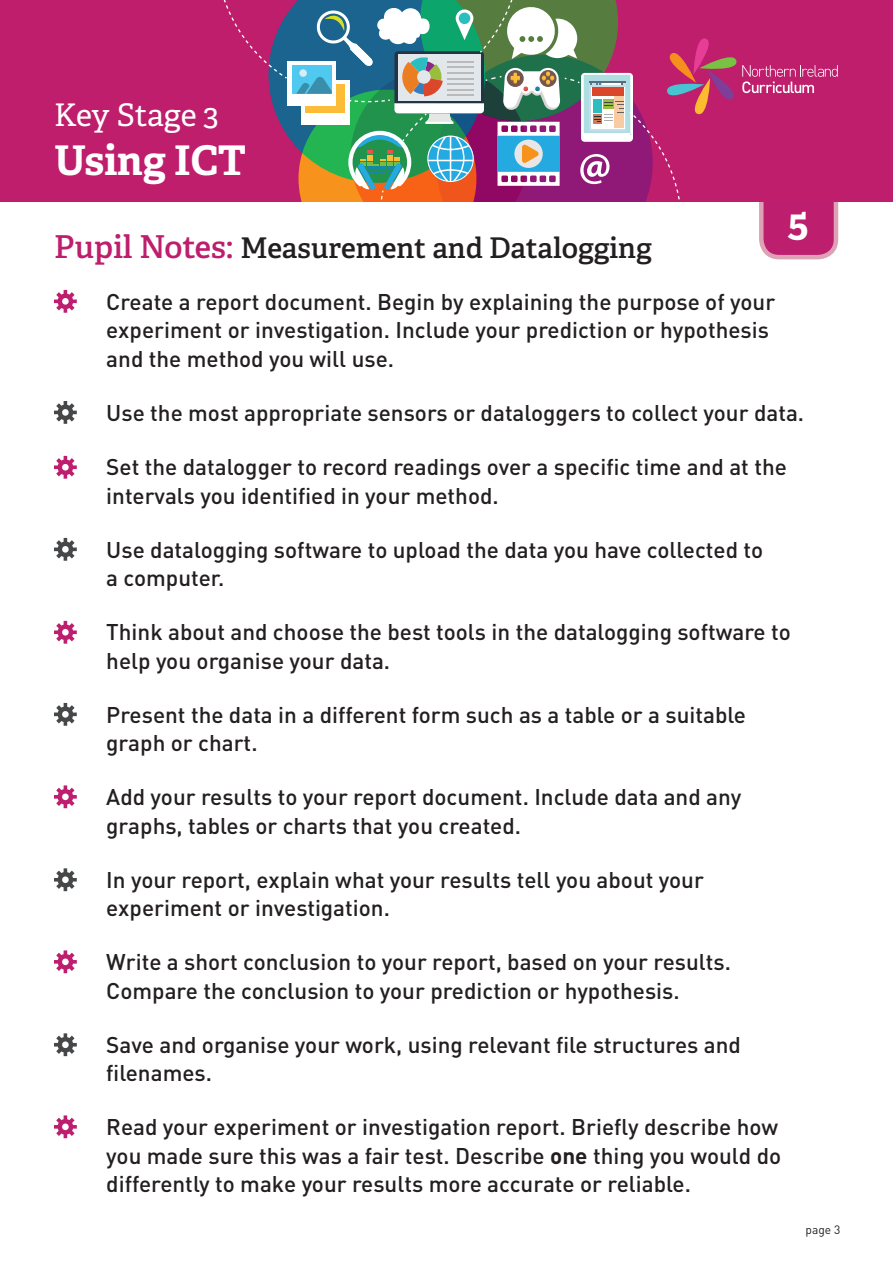
<style>
.page{position:relative;width:893px;height:1263px;background:#fff}
.page>*{position:absolute;margin:0;border:0;box-sizing:border-box;transform-origin:0 0}
.t1{font:700 40.8px "Adelle";color:#fff}
.Levels_Bullets{font:700 39px "Adelle";color:#fff}
.t2{font:31.05px "Adelle";letter-spacing:-.005em;color:#fff}
.t3{font:600 28.5px "Adelle";color:#231f20}
.Body_Text_New{font:500 22.5px/28.5px "DIN Pro";color:#231f20}
.t4{font:12px "DIN Pro";color:#231f20}
.s1{font-size:31.5px;color:#bd1e6d}
.s2{font-weight:700}
</style>
<div class="page">
<div style="left:0;top:0;width:893px;height:202px;background:#bf1e6d"></div>
<svg style="left:223px;top:0;width:616px;height:260px"></svg>
<svg style="left:54px;top:290px;width:23px;height:23px"></svg>
<svg style="left:54px;top:401px;width:23px;height:23px"></svg>
<svg style="left:54px;top:456px;width:23px;height:23px"></svg>
<svg style="left:54px;top:538px;width:23px;height:23px"></svg>
<svg style="left:54px;top:621px;width:23px;height:23px"></svg>
<svg style="left:54px;top:703px;width:23px;height:23px"></svg>
<svg style="left:54px;top:785px;width:23px;height:23px"></svg>
<svg style="left:54px;top:868px;width:23px;height:23px"></svg>
<svg style="left:54px;top:950px;width:23px;height:23px"></svg>
<svg style="left:54px;top:1033px;width:23px;height:23px"></svg>
<svg style="left:54px;top:1115px;width:23px;height:23px"></svg>
<h3 class="t2" style="left:54px;top:96px;width:166px">Key Stage 3</h3>
<h1 class="t1" style="left:54px;top:135px;width:194px">Using ICT</h1>
<p class="t3" style="left:54px;top:230px;width:599px"><span class="s1">Pupil Notes:</span> Measurement and Datalogging</p>
<p class="Levels_Bullets" style="left:788px;top:198px;width:23px">5</p>
<p class="Body_Text_New" style="left:106px;top:287px;width:670px">Create a report document. Begin by explaining the purpose of your experiment or investigation. Include your prediction or hypothesis and the method you will use.</p>
<p class="Body_Text_New" style="left:106px;top:398px;width:699px">Use the most appropriate sensors or dataloggers to collect your data.</p>
<p class="Body_Text_New" style="left:106px;top:452px;width:682px">Set the datalogger to record readings over a specific time and at the intervals you identified in your method.</p>
<p class="Body_Text_New" style="left:106px;top:534px;width:658px">Use datalogging software to upload the data you have collected to a computer.</p>
<p class="Body_Text_New" style="left:106px;top:617px;width:686px">Think about and choose the best tools in the datalogging software to help you organise your data.</p>
<p class="Body_Text_New" style="left:106px;top:699px;width:641px">Present the data in a different form such as a table or a suitable graph or chart.</p>
<p class="Body_Text_New" style="left:106px;top:782px;width:637px">Add your results to your report document. Include data and any graphs, tables or charts that you created.</p>
<p class="Body_Text_New" style="left:106px;top:864px;width:599px">In your report, explain what your results tell you about your experiment or investigation.</p>
<p class="Body_Text_New" style="left:106px;top:947px;width:626px">Write a short conclusion to your report, based on your results.<br>Compare the conclusion to your prediction or hypothesis.</p>
<p class="Body_Text_New" style="left:106px;top:1029px;width:636px">Save and organise your work, using relevant file structures and filenames.</p>
<p class="Body_Text_New" style="left:106px;top:1112px;width:676px">Read your experiment or investigation report. Briefly describe how you made sure this was a fair test. Describe <span class="s2">one</span> thing you would do differently to make your results more accurate or reliable.</p>
<p class="t4" style="left:805px;top:1221px;width:36px">page 3</p>
</div>
